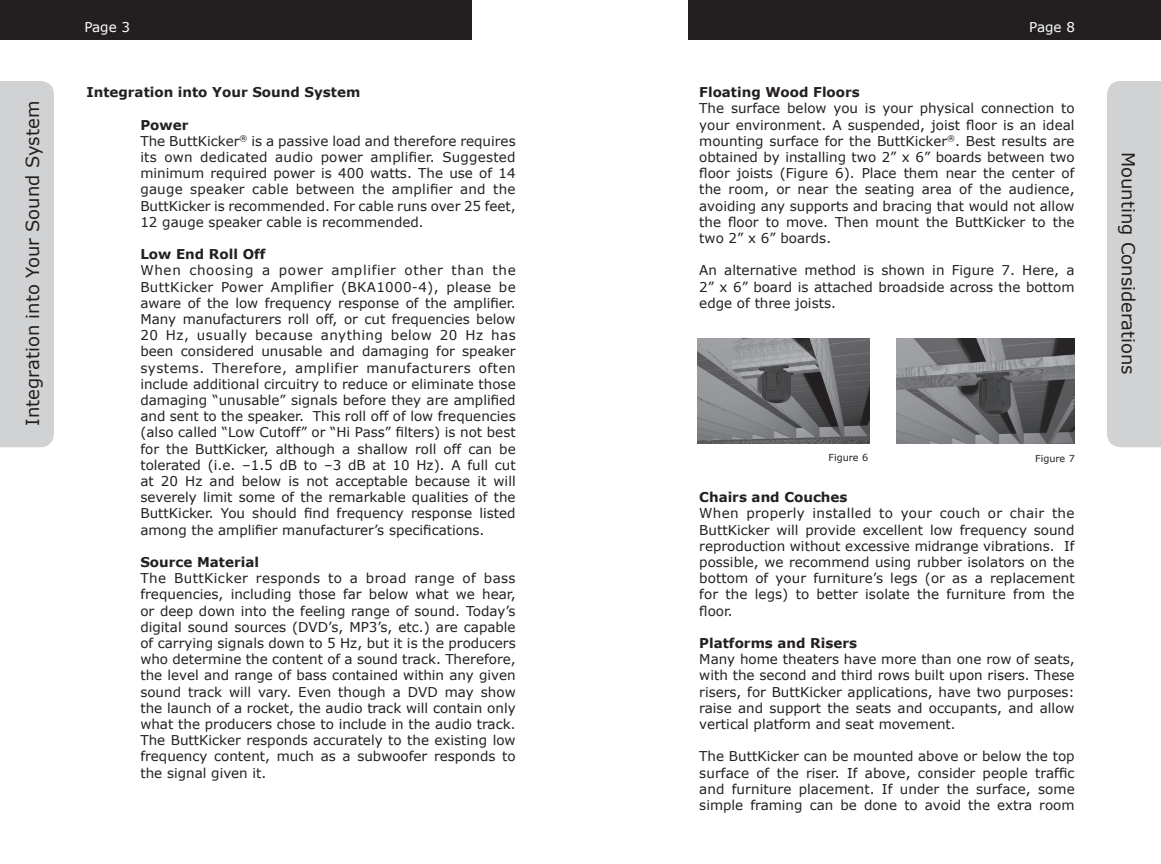
<style>
.page{position:relative;width:1161px;height:864px;background:#fff}
.page>*{position:absolute;margin:0;border:0;box-sizing:border-box;transform-origin:0 0}
.t1{font:18px "Verdana";color:#231f20}
.t2{font:13.5px/16.2px "Verdana";color:#231f20;text-align:justify}
.t3{font:700 13.5px "Verdana";color:#231f20}
.t4{font:13.5px "Verdana";color:#fff}
.t5{font:9.6px "Verdana";color:#231f20}
.s1{font-weight:700}
</style>
<div class="page">
<div style="left:688px;top:0;width:473px;height:40px;background:#231f20"></div>
<div style="left:1107px;top:81px;width:54px;height:366px;background:#d1d2d4"></div>
<div style="left:0;top:0;width:472px;height:40px;background:#231f20"></div>
<div style="left:0;top:81px;width:54px;height:366px;background:#d1d2d4"></div>
<img style="left:897px;top:338px;width:178px;height:106px">
<img style="left:697px;top:338px;width:172px;height:106px">
<h1 class="t1" style="left:20px;top:426px;width:326px;rotate:-90deg">Integration into Your Sound System</h1>
<p class="t4" style="left:84px;top:18px;width:47px">Page 3</p>
<p class="t3" style="left:86px;top:83px;width:275px">Integration into Your Sound System</p>
<p class="t2" style="left:140px;top:116px;width:377px;text-align:left"><span class="s1">Power<br></span>The ButtKicker<sup>®</sup> is a passive load and therefore requires its own dedicated audio power amplifier. Suggested minimum required power is 400 watts. The use of 14 gauge speaker cable between the amplifier and the ButtKicker is recommended. For cable runs over 25 feet, 12 gauge speaker cable is recommended.</p>
<p class="t3" style="left:140px;top:245px;width:127px">Low End Roll Off</p>
<p class="t2" style="left:140px;top:262px;width:377px">When choosing a power amplifier other than the ButtKicker Power Amplifier (BKA1000-4), please be aware of the low frequency response of the amplifier.<br>Many manufacturers roll off, or cut frequencies below 20 Hz, usually because anything below 20 Hz has been considered unusable and damaging for speaker systems. Therefore, amplifier manufacturers often include additional circuitry to reduce or eliminate those damaging “unusable” signals before they are amplified and sent to the speaker. This roll off of low frequencies (also called “Low Cutoff” or “Hi Pass” filters) is not best for the ButtKicker, although a shallow roll off can be tolerated (i.e. –1.5 dB to –3 dB at 10 Hz). A full cut at 20 Hz and below is not acceptable because it will severely limit some of the remarkable qualities of the ButtKicker. You should find frequency response listed among the amplifier manufacturer’s specifications.</p>
<p class="t3" style="left:140px;top:553px;width:120px">Source Material</p>
<p class="t2" style="left:140px;top:570px;width:377px">The ButtKicker responds to a broad range of bass frequencies, including those far below what we hear, or deep down into the feeling range of sound. Today’s digital sound sources (DVD’s, MP3’s, etc.) are capable of carrying signals down to 5 Hz, but it is the producers who determine the content of a sound track. Therefore, the level and range of bass contained within any given sound track will vary. Even though a DVD may show the launch of a rocket, the audio track will contain only what the producers chose to include in the audio track.<br>The ButtKicker responds accurately to the existing low frequency content, much as a subwoofer responds to the signal given it.</p>
<p class="t4" style="left:1029px;top:18px;width:47px">Page 8</p>
<p class="t3" style="left:699px;top:83px;width:162px">Floating Wood Floors</p>
<p class="t2" style="left:699px;top:100px;width:377px">The surface below you is your physical connection to your environment. A suspended, joist floor is an ideal mounting surface for the ButtKicker<sup>®</sup>. Best results are obtained by installing two 2” x 6” boards between two floor joists (Figure 6). Place them near the center of the room, or near the seating area of the audience, avoiding any supports and bracing that would not allow the floor to move. Then mount the ButtKicker to the two 2” x 6” boards.</p>
<p class="t2" style="left:699px;top:262px;width:377px">An alternative method is shown in Figure 7. Here, a 2” x 6” board is attached broadside across the bottom edge of three joists.</p>
<p class="t5" style="left:829px;top:451px;width:41px">Figure 6</p>
<p class="t5" style="left:1035px;top:452px;width:41px">Figure 7</p>
<p class="t3" style="left:699px;top:488px;width:150px">Chairs and Couches</p>
<p class="t2" style="left:699px;top:505px;width:377px">When properly installed to your couch or chair the ButtKicker will provide excellent low frequency sound reproduction without excessive midrange vibrations. If possible, we recommend using rubber isolators on the bottom of your furniture’s legs (or as a replacement for the legs) to better isolate the furniture from the floor.</p>
<p class="t3" style="left:699px;top:634px;width:159px">Platforms and Risers</p>
<p class="t2" style="left:699px;top:651px;width:377px">Many home theaters have more than one row of seats, with the second and third rows built upon risers. These risers, for ButtKicker applications, have two purposes: raise and support the seats and occupants, and allow vertical platform and seat movement.</p>
<p class="t2" style="left:699px;top:748px;width:377px">The ButtKicker can be mounted above or below the top surface of the riser. If above, consider people traffic and furniture placement. If under the surface, some simple framing can be done to avoid the extra room</p>
<h1 class="t1" style="left:1141px;top:152px;width:224px;rotate:90deg">Mounting Considerations</h1>
</div>
